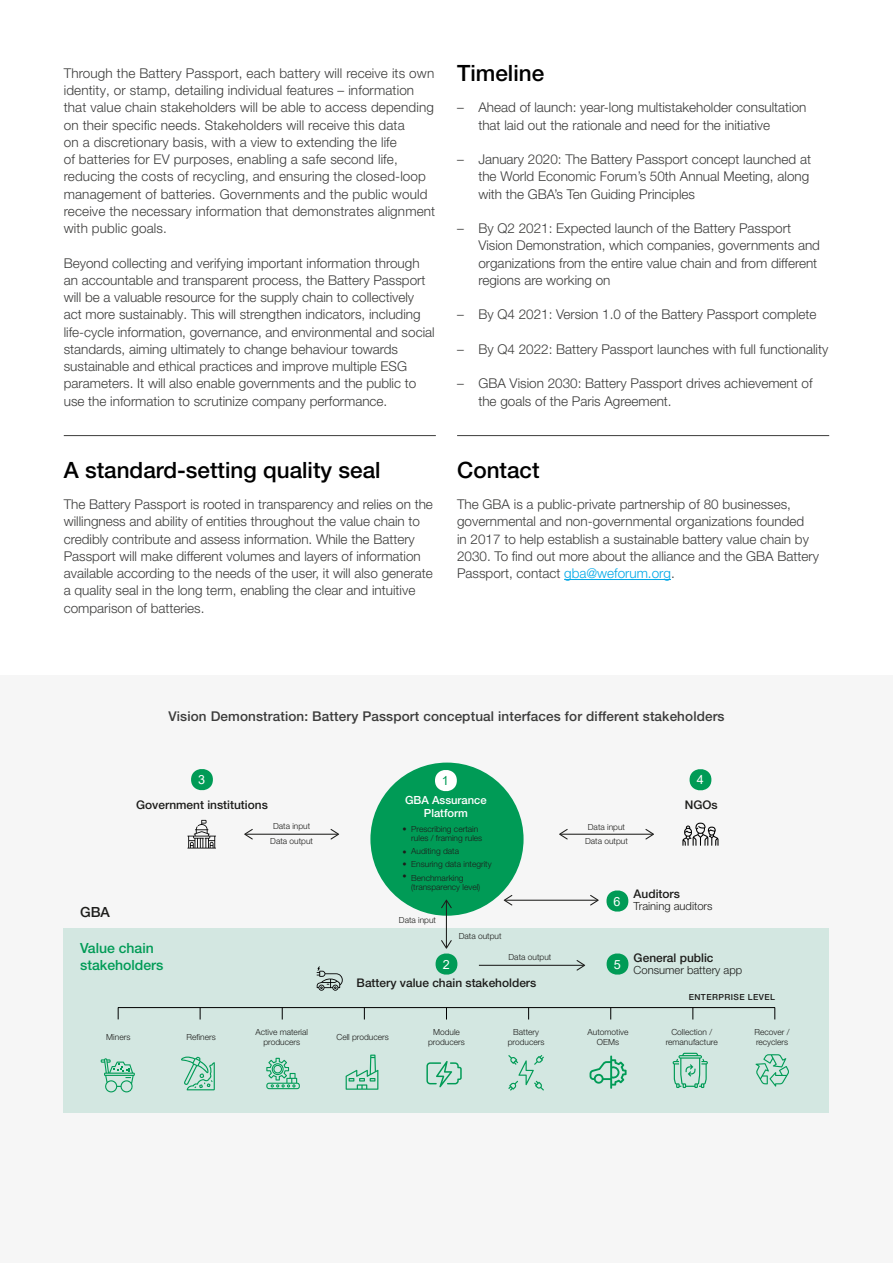
<style>
.page{position:relative;width:893px;height:1263px;background:#fff}
.page>*{position:absolute;margin:0;border:0;box-sizing:border-box;transform-origin:0 0}
.t1{font:500 22.5px "Helvetica Neue LT Pro";color:#000}
.t2{font:500 13.95px/16.8px "Helvetica Neue LT Pro";color:#009b56}
.t3{font:500 13.95px "Helvetica Neue LT Pro";color:#1d1d1b}
.t4{font:300 13.5px/17.2px "Helvetica Neue LT Pro";color:#3c3c3b}
.t5{font:500 13.5px "Helvetica Neue LT Pro";letter-spacing:.01em;color:#3c3c3b}
.t6{font:12.6px "Arial";color:#fff}
.t7{font:12.6px "Arial";color:#009b56}
.t8{font:500 11.85px "Helvetica Neue LT Pro";color:#1d1d1b}
.t9{font:300 11.25px "Helvetica Neue LT Pro";color:#1d1d1b}
.t10{font:500 11.25px/13.5px "Helvetica Neue LT Pro";color:#fff;text-align:center}
.t11{font:300 8.4px/10.1px "Helvetica Neue LT Pro";color:#1d1d1b;text-align:center}
.t12{font:500 8.4px "Helvetica Neue LT Pro";letter-spacing:.05em;color:#1d1d1b}
.s1{color:#00a8e7}
</style>
<div class="page">
<div style="left:0;top:676px;width:893px;height:587px;background:#f6f6f6"></div>
<hr style="left:64px;top:435px;width:372px;height:1px;background:#3c3c3b">
<hr style="left:457px;top:435px;width:372px;height:1px;background:#3c3c3b">
<hr style="left:564px;top:579px;width:107px;height:1px;background:#00a8e7">
<div style="left:64px;top:928px;width:765px;height:184px;background:#d3e7e1"></div>
<div style="left:370px;top:762px;width:154px;height:154px;background:#009b56;border-radius:50%"></div>
<svg style="left:672px;top:1053px;width:36px;height:35px"></svg>
<svg style="left:101px;top:1058px;width:34px;height:34px"></svg>
<svg style="left:755px;top:1054px;width:34px;height:33px"></svg>
<svg style="left:181px;top:1056px;width:34px;height:34px"></svg>
<svg style="left:266px;top:1058px;width:34px;height:31px"></svg>
<svg style="left:426px;top:1061px;width:36px;height:26px"></svg>
<svg style="left:346px;top:1054px;width:32px;height:36px"></svg>
<svg style="left:589px;top:1055px;width:38px;height:34px"></svg>
<svg style="left:508px;top:1055px;width:36px;height:36px"></svg>
<hr style="left:118px;top:1007px;width:657px;height:1px;background:#000">
<svg style="left:118px;top:1007px;width:1px;height:12px"></svg>
<svg style="left:200px;top:1007px;width:1px;height:12px"></svg>
<svg style="left:282px;top:1007px;width:1px;height:12px"></svg>
<svg style="left:364px;top:1007px;width:1px;height:12px"></svg>
<svg style="left:446px;top:1007px;width:1px;height:12px"></svg>
<svg style="left:528px;top:1007px;width:1px;height:12px"></svg>
<svg style="left:610px;top:1007px;width:1px;height:12px"></svg>
<svg style="left:693px;top:1007px;width:1px;height:12px"></svg>
<svg style="left:774px;top:1007px;width:1px;height:12px"></svg>
<svg style="left:435px;top:770px;width:22px;height:22px"></svg>
<svg style="left:191px;top:769px;width:22px;height:22px"></svg>
<svg style="left:689px;top:769px;width:23px;height:22px"></svg>
<svg style="left:606px;top:953px;width:23px;height:22px"></svg>
<svg style="left:606px;top:890px;width:22px;height:22px"></svg>
<hr style="left:560px;top:834px;width:93px;height:1px;background:#1d1d1b">
<svg style="left:559px;top:829px;width:9px;height:10px"></svg>
<svg style="left:645px;top:829px;width:9px;height:10px"></svg>
<hr style="left:505px;top:900px;width:92px;height:1px;background:#1d1d1b">
<svg style="left:504px;top:895px;width:8px;height:10px"></svg>
<svg style="left:590px;top:895px;width:9px;height:10px"></svg>
<hr style="left:479px;top:965px;width:105px;height:1px;background:#1d1d1b">
<svg style="left:576px;top:960px;width:9px;height:10px"></svg>
<hr style="left:446px;top:901px;width:1px;height:46px;background:#1d1d1b">
<svg style="left:441px;top:900px;width:11px;height:8px"></svg>
<svg style="left:435px;top:940px;width:23px;height:35px"></svg>
<hr style="left:245px;top:834px;width:93px;height:1px;background:#1d1d1b">
<svg style="left:244px;top:829px;width:9px;height:10px"></svg>
<svg style="left:330px;top:829px;width:9px;height:10px"></svg>
<svg style="left:317px;top:966px;width:26px;height:25px"></svg>
<svg style="left:187px;top:820px;width:29px;height:28px"></svg>
<svg style="left:682px;top:822px;width:36px;height:24px"></svg>
<p class="t4" style="left:64px;top:64px;width:373px">Through the Battery Passport, each battery will receive its own identity, or stamp, detailing individual features – information that value chain stakeholders will be able to access depending on their specific needs. Stakeholders will receive this data<br>on a discretionary basis, with a view to extending the life<br>of batteries for EV purposes, enabling a safe second life, reducing the costs of recycling, and ensuring the closed-loop management of batteries. Governments and the public would receive the necessary information that demonstrates alignment with public goals.</p>
<p class="t4" style="left:64px;top:254px;width:372px">Beyond collecting and verifying important information through an accountable and transparent process, the Battery Passport will be a valuable resource for the supply chain to collectively act more sustainably. This will strengthen indicators, including life-cycle information, governance, and environmental and social standards, aiming ultimately to change behaviour towards sustainable and ethical practices and improve multiple ESG parameters. It will also enable governments and the public to use the information to scrutinize company performance.</p>
<h1 class="t1" style="left:64px;top:456px;width:318px">A standard-setting quality seal</h1>
<p class="t4" style="left:64px;top:495px;width:371px">The Battery Passport is rooted in transparency and relies on the willingness and ability of entities throughout the value chain to credibly contribute and assess information. While the Battery Passport will make different volumes and layers of information available according to the needs of the user, it will also generate a quality seal in the long term, enabling the clear and intuitive comparison of batteries.</p>
<h1 class="t1" style="left:457px;top:59px;width:89px">Timeline</h1>
<p class="t4" style="left:478px;top:99px;width:330px;text-indent:-21px">– Ahead of launch: year-long multistakeholder consultation that laid out the rationale and need for the initiative</p>
<p class="t4" style="left:478px;top:150px;width:334px;text-indent:-21px">– January 2020: The Battery Passport concept launched at the World Economic Forum’s 50th Annual Meeting, along with the GBA’s Ten Guiding Principles</p>
<p class="t4" style="left:478px;top:219px;width:343px;text-indent:-21px">– By Q2 2021: Expected launch of the Battery Passport Vision Demonstration, which companies, governments and organizations from the entire value chain and from different regions are working on</p>
<p class="t4" style="left:457px;top:306px;width:361px">– By Q4 2021: Version 1.0 of the Battery Passport complete</p>
<p class="t4" style="left:457px;top:340px;width:373px">– By Q4 2022: Battery Passport launches with full functionality</p>
<p class="t4" style="left:478px;top:375px;width:336px;text-indent:-21px">– GBA Vision 2030: Battery Passport drives achievement of the goals of the Paris Agreement.</p>
<h1 class="t1" style="left:457px;top:456px;width:84px">Contact</h1>
<p class="t4" style="left:457px;top:495px;width:363px">The GBA is a public-private partnership of 80 businesses, governmental and non-governmental organizations founded<br>in 2017 to help establish a sustainable battery value chain by 2030. To find out more about the alliance and the GBA Battery Passport, contact <span class="s1">gba@weforum.org</span>.</p>
<p class="t5" style="left:168px;top:708px;width:558px">Vision Demonstration: Battery Passport conceptual interfaces for different stakeholders</p>
<p class="t6" style="left:198px;top:771px;width:9px">3</p>
<p class="t6" style="left:697px;top:771px;width:9px">4</p>
<p class="t7" style="left:442px;top:772px;width:9px">1</p>
<p class="t8" style="left:136px;top:797px;width:133px">Government institutions</p>
<p class="t3" style="left:80px;top:904px;width:31px">GBA</p>
<p class="t2" style="left:80px;top:939px;width:85px">Value chain stakeholders</p>
<p class="t11" style="left:270px;top:819px;width:44px;line-height:14.5px">Data input<br>Data output</p>
<p class="t10" style="left:405px;top:793px;width:83px">GBA Assurance<br>Platform</p>
<p class="t11" style="left:411px;top:824px;width:73px;line-height:9.1px;text-align:left">Prescribing certain rules / framing rules</p>
<p class="t11" style="left:411px;top:844px;width:82px;line-height:13.4px;text-align:left">Auditing data<br>Ensuring data integrity<br>Benchmarking</p>
<p class="t11" style="left:411px;top:881px;width:71px">(transparency level)</p>
<p class="t11" style="left:402px;top:823px;width:6px">•</p>
<p class="t11" style="left:402px;top:846px;width:6px;line-height:11.9px;text-align:justify">• • •</p>
<p class="t11" style="left:399px;top:915px;width:39px">Data input</p>
<p class="t6" style="left:443px;top:955px;width:9px">2</p>
<p class="t11" style="left:459px;top:931px;width:44px">Data output</p>
<p class="t11" style="left:509px;top:952px;width:44px">Data output</p>
<p class="t8" style="left:357px;top:976px;width:181px">Battery value chain stakeholders</p>
<p class="t11" style="left:588px;top:821px;width:39px">Data input</p>
<p class="t11" style="left:585px;top:836px;width:44px">Data output</p>
<p class="t8" style="left:685px;top:797px;width:34px">NGOs</p>
<p class="t6" style="left:614px;top:892px;width:9px">6</p>
<p class="t8" style="left:634px;top:886px;width:48px">Auditors</p>
<p class="t9" style="left:634px;top:899px;width:80px">Training auditors</p>
<p class="t6" style="left:614px;top:955px;width:9px">5</p>
<p class="t8" style="left:634px;top:950px;width:81px">General public</p>
<p class="t9" style="left:634px;top:963px;width:110px">Consumer battery app</p>
<p class="t12" style="left:689px;top:992px;width:88px">ENTERPRISE LEVEL</p>
<p class="t11" style="left:106px;top:1031px;width:26px">Miners</p>
<p class="t11" style="left:187px;top:1031px;width:31px">Refiners</p>
<p class="t11" style="left:255px;top:1026px;width:54px">Active material producers</p>
<p class="t11" style="left:336px;top:1031px;width:54px">Cell producers</p>
<p class="t11" style="left:428px;top:1026px;width:38px">Module producers</p>
<p class="t11" style="left:508px;top:1026px;width:38px">Battery producers</p>
<p class="t11" style="left:588px;top:1026px;width:42px">Automotive<br>OEMs</p>
<p class="t11" style="left:666px;top:1026px;width:54px">Collection / remanufacture</p>
<p class="t11" style="left:755px;top:1026px;width:37px;text-align:left">Recover / recyclers</p>
</div>
